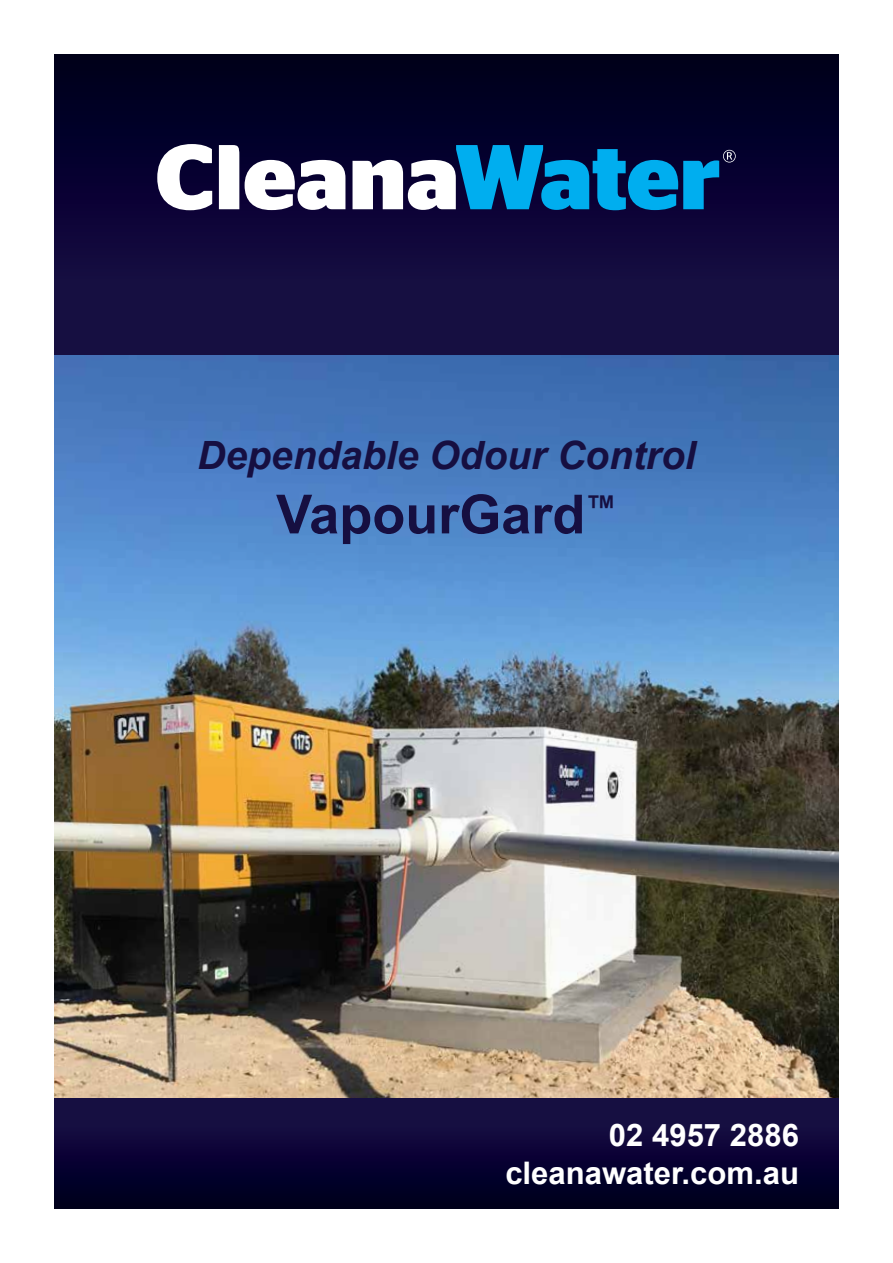
<style>
.page{position:relative;width:893px;height:1263px;background:#fff}
.page>*{position:absolute;margin:0;border:0;box-sizing:border-box;transform-origin:0 0}
.t1{font:700 54px "Arial";color:#160f41}
.t2{font:italic 700 39px "Arial";color:#160f41}
.t3{font:700 31.05px/37.3px "Arial";color:#fff;text-align:right}
</style>
<div class="page">
<img style="left:54px;top:354px;width:785px;height:745px">
<div style="left:54px;top:54px;width:785px;height:300px;background:linear-gradient(to bottom,#00001d,#1a1049)"></div>
<svg style="left:157px;top:144px;width:55px;height:66px"></svg>
<svg style="left:219px;top:145px;width:20px;height:64px"></svg>
<svg style="left:245px;top:160px;width:100px;height:50px"></svg>
<svg style="left:353px;top:145px;width:383px;height:65px"></svg>
<div style="left:54px;top:1099px;width:785px;height:110px;background:linear-gradient(to bottom,#1a1049,#00001e)"></div>
<p class="t2" style="left:197px;top:429px;width:500px">Dependable Odour Control</p>
<h1 class="t1" style="left:276px;top:476px;width:342px">VapourGard<sup>™</sup></h1>
<p class="t3" style="left:505px;top:1117px;width:295px">02 4957 2886 cleanawater.com.au</p>
</div>
